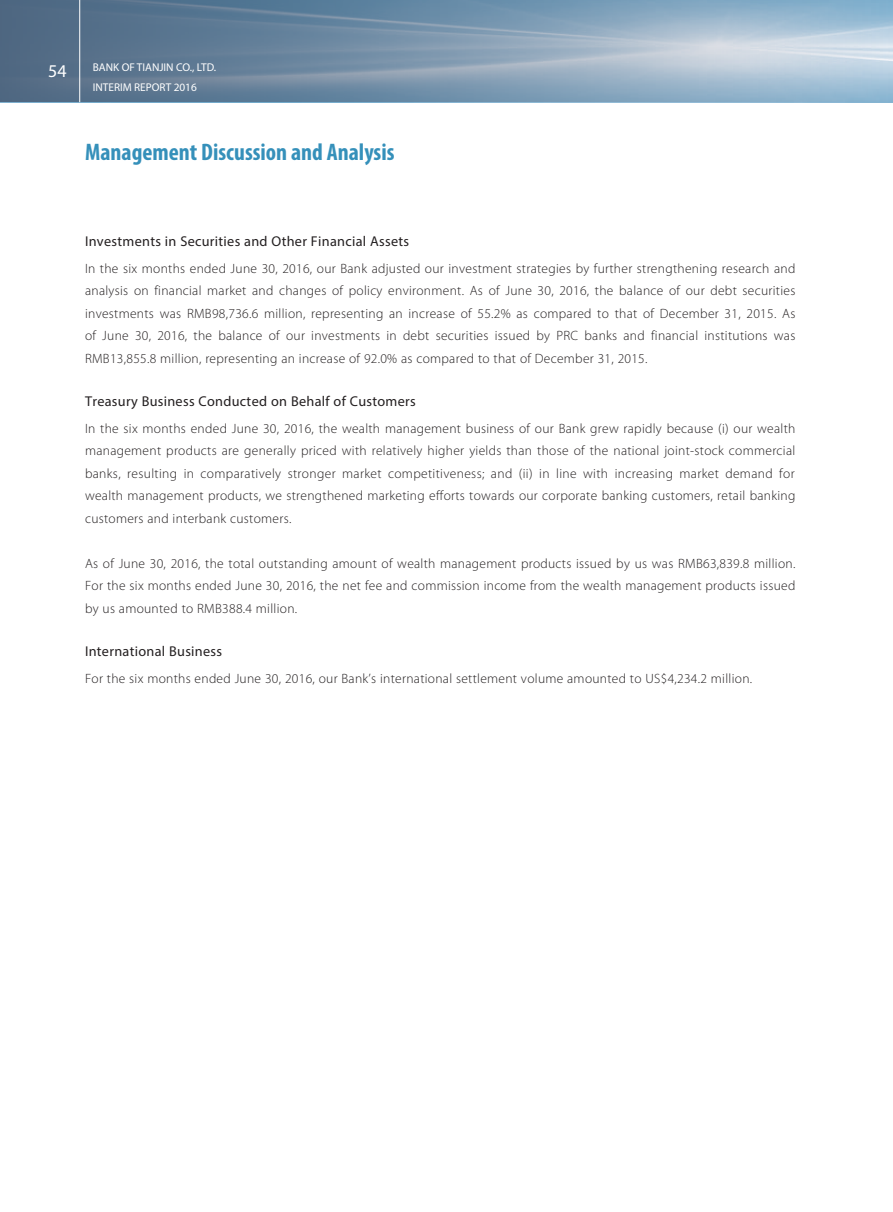
<style>
.page{position:relative;width:893px;height:1212px;background:#fff}
.page>*{position:absolute;margin:0;border:0;box-sizing:border-box;transform-origin:0 0}
.t1{font:700 condensed 24px "Myriad Pro";color:#3590ba}
.t2{font:18px "Myriad Pro";color:#fff}
.t3{font:14.25px "Myriad Pro";letter-spacing:.02em;color:#231f20}
.t4{font:300 13.5px/22.5px "Myriad Pro";letter-spacing:.02em;color:#231f20;text-align:justify}
.t5{font:11.25px/19.5px "Myriad Pro";color:#fff}
</style>
<div class="page">
<svg style="left:0;top:0;width:892px;height:102px;background:#7f99af"></svg>
<hr style="left:79px;top:0;width:1px;height:102px;background:#fff">
<h2 class="t2" style="left:48px;top:60px;width:20px">54</h2>
<p class="t5" style="left:93px;top:58px;width:125px">BANK OF TIANJIN CO., LTD.<br>INTERIM REPORT 2016</p>
<h1 class="t1" style="left:85px;top:137px;width:311px">Management Discussion and Analysis</h1>
<p class="t3" style="left:85px;top:232px;width:326px">Investments in Securities and Other Financial Assets</p>
<p class="t4" style="left:85px;top:257px;width:712px">In the six months ended June 30, 2016, our Bank adjusted our investment strategies by further strengthening research and analysis on financial market and changes of policy environment. As of June 30, 2016, the balance of our debt securities investments was RMB98,736.6 million, representing an increase of 55.2% as compared to that of December 31, 2015. As of June 30, 2016, the balance of our investments in debt securities issued by PRC banks and financial institutions was RMB13,855.8 million, representing an increase of 92.0% as compared to that of December 31, 2015.</p>
<p class="t3" style="left:85px;top:392px;width:332px">Treasury Business Conducted on Behalf of Customers</p>
<p class="t4" style="left:85px;top:417px;width:712px">In the six months ended June 30, 2016, the wealth management business of our Bank grew rapidly because (i) our wealth management products are generally priced with relatively higher yields than those of the national joint-stock commercial banks, resulting in comparatively stronger market competitiveness; and (ii) in line with increasing market demand for wealth management products, we strengthened marketing efforts towards our corporate banking customers, retail banking customers and interbank customers.</p>
<p class="t4" style="left:85px;top:552px;width:712px">As of June 30, 2016, the total outstanding amount of wealth management products issued by us was RMB63,839.8 million.<br>For the six months ended June 30, 2016, the net fee and commission income from the wealth management products issued by us amounted to RMB388.4 million.</p>
<p class="t3" style="left:85px;top:643px;width:139px">International Business</p>
<p class="t4" style="left:85px;top:668px;width:669px">For the six months ended June 30, 2016, our Bank’s international settlement volume amounted to US$4,234.2 million.</p>
</div>
